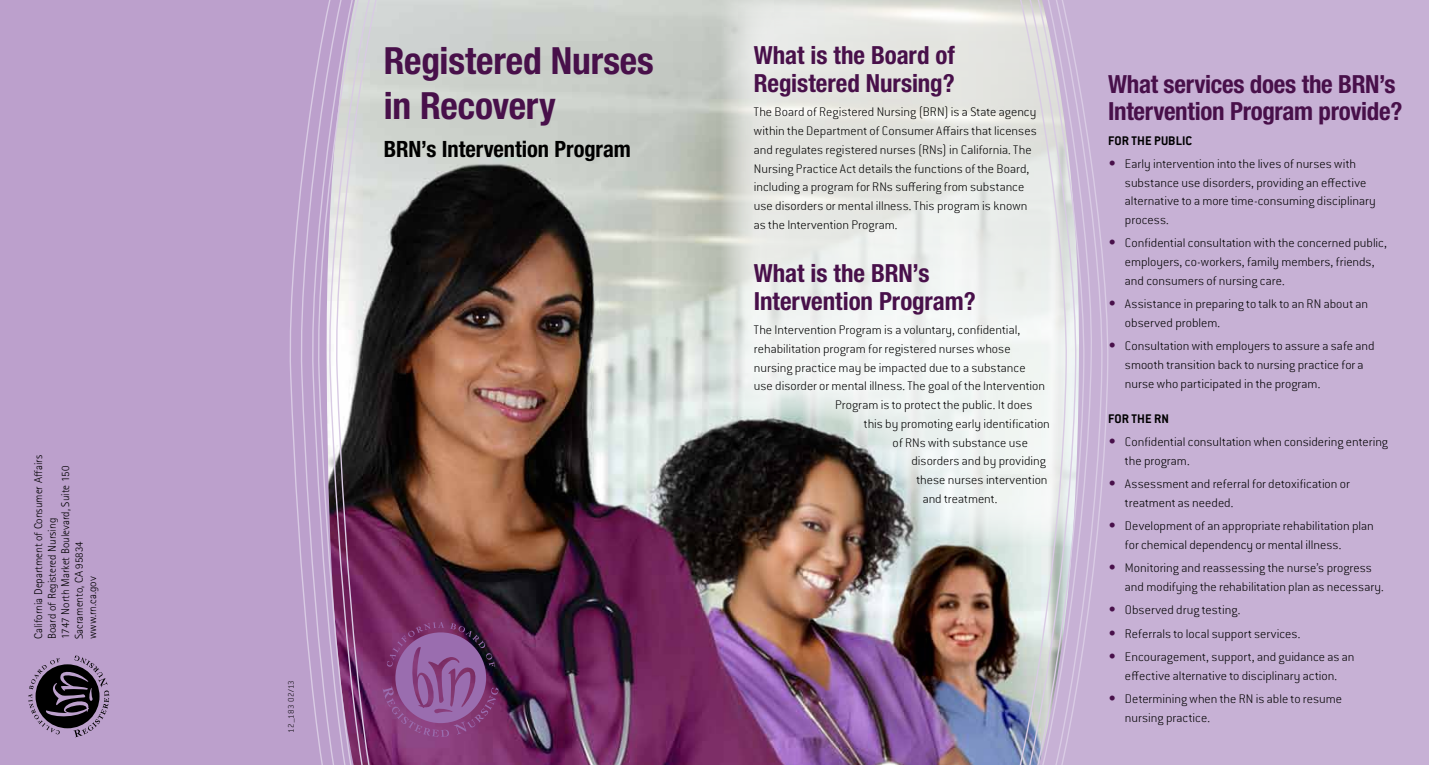
<style>
.page{position:relative;width:1429px;height:765px;background:#fff}
.page>*{position:absolute;margin:0;border:0;box-sizing:border-box;transform-origin:0 0}
.t1{font:700 condensed 37.5px/45px "Helvetica Neue";letter-spacing:-.005em;color:#48104a}
.t2{font:700 condensed 25px/27.5px "Helvetica Neue";letter-spacing:-.005em;color:#48104a}
.t3{font:700 condensed 22.5px "Helvetica Neue";letter-spacing:-.005em;color:#000}
.t4{font:200 13.75px/18.8px "Conduit ITC Std";color:#000}
.t5{font:700 13.75px "Conduit ITC Std";color:#000}
.t6{font:300 11.25px/13.5px "Rotis Sans Serif";color:#000}
.t7{font:200 8.75px "Conduit ITC Std";letter-spacing:.015em;color:#000}
.s1{font-family:"New Century Schlbk LT Std";font-weight:700;color:#48104a}
</style>
<div class="page">
<img style="left:407px;top:0;width:579px;height:765px">
<svg style="left:721px;top:0;width:265px;height:547px"></svg>
<div style="left:0;top:0;width:284px;height:765px;background:#bca0cc"></div>
<svg style="left:400px;top:0;width:7px;height:765px;background:#62535b"></svg>
<div style="left:284px;top:0;width:11px;height:765px;background:#bca0cc"></div>
<svg style="left:295px;top:0;width:29px;height:765px;background:#bfa4ce"></svg>
<svg style="left:324px;top:0;width:76px;height:765px;background:#998396"></svg>
<svg style="left:383px;top:622px;width:115px;height:115px;background:#854a85"></svg>
<svg style="left:28px;top:656px;width:81px;height:81px;background:#695972"></svg>
<div style="left:1111px;top:0;width:318px;height:765px;background:#c7b1d5"></div>
<svg style="left:986px;top:0;width:10px;height:765px"></svg>
<svg style="left:996px;top:0;width:8px;height:765px"></svg>
<svg style="left:1004px;top:0;width:7px;height:765px"></svg>
<svg style="left:1094px;top:0;width:17px;height:765px;background:#c8b2d5"></svg>
<svg style="left:1011px;top:0;width:83px;height:765px"></svg>
<p class="t6" style="left:32px;top:639px;width:185px;rotate:-90deg">California Department of Consumer Affairs<br>Board of Registered Nursing<br>1747 North Market Boulevard, Suite 150<br>Sacramento, CA 95834<br>www.rn.ca.gov</p>
<h1 class="t1" style="left:384px;top:38px;width:271px">Registered Nurses in Recovery</h1>
<h3 class="t3" style="left:384px;top:135px;width:248px">BRN’s Intervention Program</h3>
<p class="t7" style="left:286px;top:732px;width:54px;rotate:-90deg">12–183 02/13</p>
<h2 class="t2" style="left:754px;top:41px;width:203px">What is the Board of<br>Registered Nursing?</h2>
<p class="t4" style="left:754px;top:102px;width:284px">The Board of Registered Nursing (BRN) is a State agency within the Department of Consumer Affairs that licenses and regulates registered nurses (RNs) in California. The Nursing Practice Act details the functions of the Board, including a program for RNs suffering from substance use disorders or mental illness. This program is known as the Intervention Program.</p>
<h2 class="t2" style="left:754px;top:259px;width:223px">What is the BRN’s<br>Intervention Program?</h2>
<p class="t4" style="left:754px;top:320px;width:268px">The Intervention Program is a voluntary, confidential,</p>
<p class="t4" style="left:754px;top:339px;width:258px">rehabilitation program for registered nurses whose</p>
<p class="t4" style="left:754px;top:358px;width:273px">nursing practice may be impacted due to a substance</p>
<p class="t4" style="left:754px;top:376px;width:293px">use disorder or mental illness. The goal of the Intervention</p>
<p class="t4" style="left:835px;top:395px;width:199px">Program is to protect the public. It does</p>
<p class="t4" style="left:864px;top:414px;width:187px">this by promoting early identification</p>
<p class="t4" style="left:893px;top:433px;width:137px">of RNs with substance use</p>
<p class="t4" style="left:911px;top:451px;width:136px">disorders and by providing</p>
<p class="t4" style="left:916px;top:470px;width:133px">these nurses intervention</p>
<p class="t4" style="left:923px;top:489px;width:76px">and treatment.</p>
<h2 class="t2" style="left:1108px;top:70px;width:296px">What services does the BRN’s<br>Intervention Program provide?</h2>
<p class="t5" style="left:1108px;top:132px;width:86px">FOR THE PUBLIC</p>
<p class="t4" style="left:1125px;top:154px;width:252px;text-indent:-17px"><span class="s1">•</span> Early intervention into the lives of nurses with substance use disorders, providing an effective alternative to a more time-consuming disciplinary process.</p>
<p class="t4" style="left:1125px;top:233px;width:264px;text-indent:-17px"><span class="s1">•</span> Confidential consultation with the concerned public, employers, co-workers, family members, friends, and consumers of nursing care.</p>
<p class="t4" style="left:1125px;top:294px;width:244px;text-indent:-17px"><span class="s1">•</span> Assistance in preparing to talk to an RN about an observed problem.</p>
<p class="t4" style="left:1125px;top:336px;width:251px;text-indent:-17px"><span class="s1">•</span> Consultation with employers to assure a safe and smooth transition back to nursing practice for a nurse who participated in the program.</p>
<p class="t5" style="left:1108px;top:411px;width:62px">FOR THE RN</p>
<p class="t4" style="left:1125px;top:432px;width:265px;text-indent:-17px"><span class="s1">•</span> Confidential consultation when considering entering the program.</p>
<p class="t4" style="left:1125px;top:474px;width:226px;text-indent:-17px"><span class="s1">•</span> Assessment and referral for detoxification or treatment as needed.</p>
<p class="t4" style="left:1125px;top:516px;width:250px;text-indent:-17px"><span class="s1">•</span> Development of an appropriate rehabilitation plan for chemical dependency or mental illness.</p>
<p class="t4" style="left:1125px;top:558px;width:260px;text-indent:-17px"><span class="s1">•</span> Monitoring and reassessing the nurse’s progress and modifying the rehabilitation plan as necessary.</p>
<p class="t4" style="left:1108px;top:600px;width:134px"><span class="s1">•</span> Observed drug testing.</p>
<p class="t4" style="left:1108px;top:624px;width:194px"><span class="s1">•</span> Referrals to local support services.</p>
<p class="t4" style="left:1108px;top:647px;width:248px;text-align:center"><span class="s1">•</span> Encouragement, support, and guidance as an effective alternative to disciplinary action.</p>
<p class="t4" style="left:1125px;top:689px;width:219px;text-indent:-17px"><span class="s1">•</span> Determining when the RN is able to resume nursing practice.</p>
</div>
